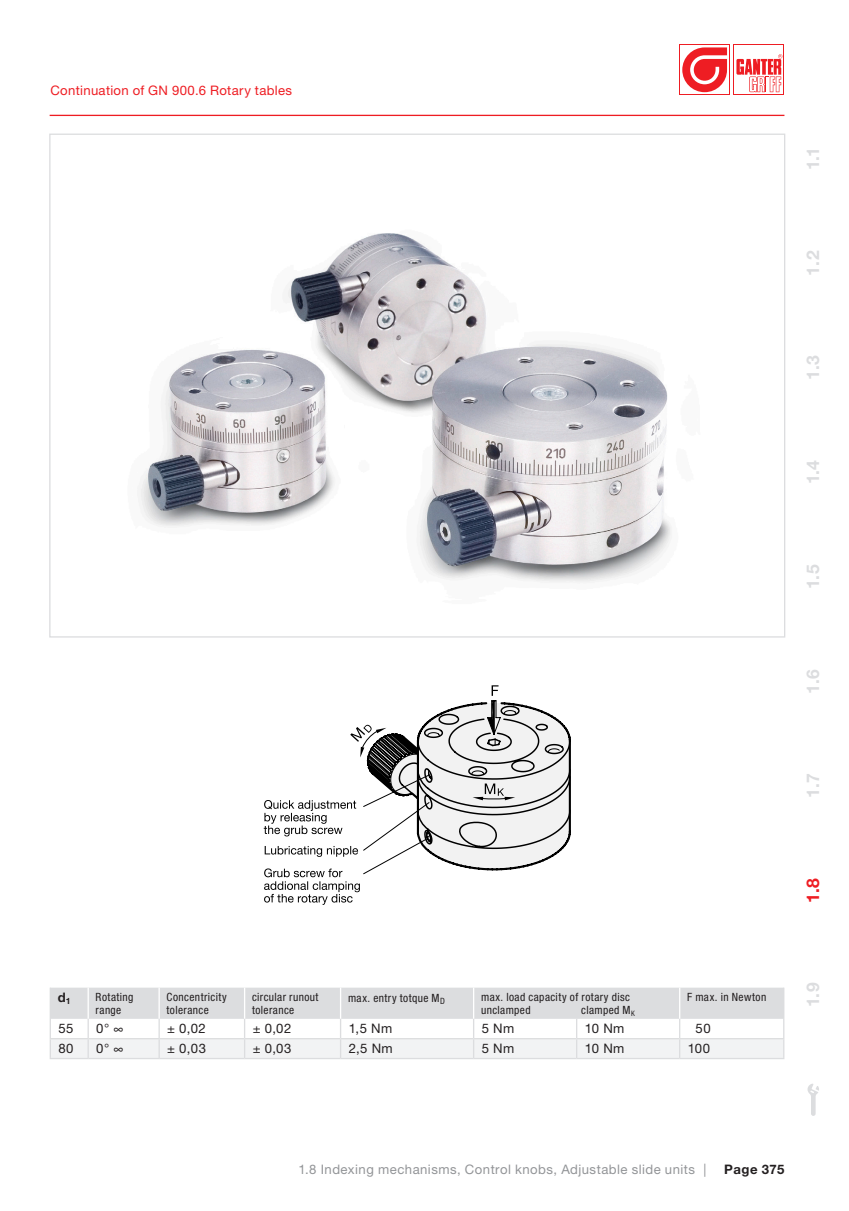
<style>
.page{position:relative;width:849px;height:1211px;background:#fff}
.page>*{position:absolute;margin:0;border:0;box-sizing:border-box;transform-origin:0 0}
.t1{font:700 17.5px "Helvetica Neue LT Pro";color:#dcdddf}
.t2{font:700 17.5px "Helvetica Neue LT Pro";color:#ee1d23}
.t3{font:13.12px "Helvetica Neue LTW1 G";letter-spacing:.035em;color:#231f20}
.t4{font:13.12px "Helvetica Neue LTW1 G";letter-spacing:.035em;color:#939598}
.t5{font:13.12px "Helvetica Neue LTW1 G";letter-spacing:.025em;color:#ee1d23}
.t6{font:700 13.12px "Helvetica Neue LTW1 G";letter-spacing:.035em;color:#231f20}
.t7{font:condensed 11.38px/13.1px "Helvetica Neue LT Pro";letter-spacing:.035em;color:#231f20}
</style>
<div class="page">
<hr style="left:50px;top:115px;width:734px;height:1px;background:#ee1d23">
<svg style="left:807px;top:1083px;width:11px;height:32px"></svg>
<div style="left:679px;top:44px;width:50px;height:51px;background:#ee1d23"></div>
<div style="left:680px;top:45px;width:49px;height:49px;background:#fff"></div>
<svg style="left:682px;top:47px;width:44px;height:45px"></svg>
<div style="left:733px;top:44px;width:51px;height:51px;background:#ee1d23"></div>
<div style="left:734px;top:45px;width:49px;height:49px;background:#fff"></div>
<svg style="left:736px;top:54px;width:46px;height:38px"></svg>
<img style="left:137px;top:233px;width:535px;height:350px">
<svg style="left:264px;top:685px;width:307px;height:219px"></svg>
<svg style="left:50px;top:987px;width:734px;height:70px"></svg>
<hr style="left:50px;top:1057px;width:38px;height:2px;background:#dcdddf">
<hr style="left:88px;top:1057px;width:71px;height:2px;background:#dcdddf">
<hr style="left:159px;top:1057px;width:85px;height:2px;background:#dcdddf">
<hr style="left:244px;top:1057px;width:96px;height:2px;background:#dcdddf">
<hr style="left:340px;top:1057px;width:133px;height:2px;background:#dcdddf">
<hr style="left:473px;top:1057px;width:103px;height:2px;background:#dcdddf">
<hr style="left:576px;top:1057px;width:103px;height:2px;background:#dcdddf">
<hr style="left:679px;top:1057px;width:105px;height:2px;background:#dcdddf">
<p class="t5" style="left:50px;top:82px;width:243px">Continuation of GN 900.6 Rotary tables</p>
<p class="t6" style="left:58px;top:989px;width:15px">d<sub>1</sub></p>
<p class="t7" style="left:96px;top:990px;width:39px">Rotating range</p>
<p class="t7" style="left:166px;top:990px;width:62px">Concentricity tolerance</p>
<p class="t7" style="left:252px;top:990px;width:68px">circular runout tolerance</p>
<p class="t7" style="left:348px;top:991px;width:98px">max. entry totque M<sub>D</sub></p>
<p class="t7" style="left:481px;top:990px;width:150px">max. load capacity of rotary disc unclamped</p>
<p class="t7" style="left:581px;top:1003px;width:55px">clamped M<sub>K</sub></p>
<p class="t7" style="left:687px;top:990px;width:81px">F max. in Newton</p>
<p class="t3" style="left:58px;top:1020px;width:17px">55</p>
<p class="t3" style="left:96px;top:1020px;width:29px">0° ∞</p>
<p class="t3" style="left:167px;top:1020px;width:40px">± 0,02</p>
<p class="t3" style="left:253px;top:1020px;width:40px">± 0,02</p>
<p class="t3" style="left:348px;top:1020px;width:45px">1,5 Nm</p>
<p class="t3" style="left:481px;top:1020px;width:34px">5 Nm</p>
<p class="t3" style="left:584px;top:1020px;width:41px">10 Nm</p>
<p class="t3" style="left:695px;top:1020px;width:17px">50</p>
<p class="t3" style="left:58px;top:1040px;width:17px">80</p>
<p class="t3" style="left:96px;top:1040px;width:29px">0° ∞</p>
<p class="t3" style="left:167px;top:1040px;width:40px">± 0,03</p>
<p class="t3" style="left:253px;top:1040px;width:40px">± 0,03</p>
<p class="t3" style="left:348px;top:1040px;width:46px">2,5 Nm</p>
<p class="t3" style="left:481px;top:1040px;width:34px">5 Nm</p>
<p class="t3" style="left:584px;top:1040px;width:41px">10 Nm</p>
<p class="t3" style="left:687px;top:1040px;width:24px">100</p>
<h1 class="t1" style="left:802px;top:170px;width:25px;rotate:-90deg">1.1</h1>
<h1 class="t1" style="left:802px;top:276px;width:27px;rotate:-90deg">1.2</h1>
<h1 class="t1" style="left:802px;top:380px;width:26px;rotate:-90deg">1.3</h1>
<h1 class="t1" style="left:802px;top:484px;width:26px;rotate:-90deg">1.4</h1>
<h1 class="t1" style="left:802px;top:589px;width:26px;rotate:-90deg">1.5</h1>
<h1 class="t1" style="left:802px;top:693px;width:26px;rotate:-90deg">1.6</h1>
<h1 class="t1" style="left:802px;top:797px;width:26px;rotate:-90deg">1.7</h1>
<h1 class="t2" style="left:802px;top:902px;width:26px;rotate:-90deg">1.8</h1>
<h1 class="t1" style="left:802px;top:1007px;width:26px;rotate:-90deg">1.9</h1>
<p class="t4" style="left:298px;top:1161px;width:409px">1.8 Indexing mechanisms, Control knobs, Adjustable slide units |</p>
<p class="t6" style="left:724px;top:1161px;width:62px">Page 375</p>
</div>
